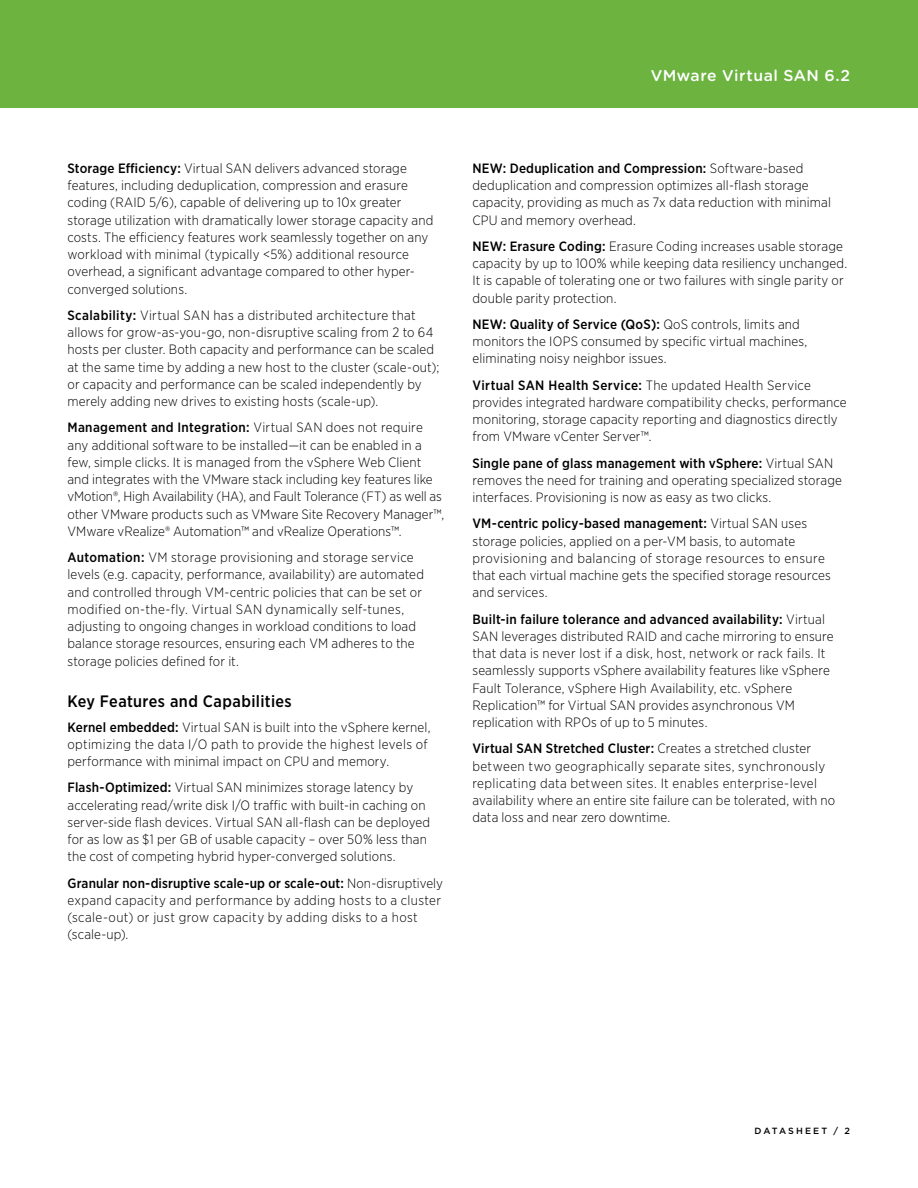
<style>
.page{position:relative;width:918px;height:1188px;background:#fff}
.page>*{position:absolute;margin:0;border:0;box-sizing:border-box;transform-origin:0 0}
.t1{font:500 16.5px "Gotham Narrow";letter-spacing:.025em;color:#000}
.t2{font:500 15.75px "Gotham Rounded";letter-spacing:.03em;color:#fff}
.t3{font:300 13.5px/17.2px "Gotham Narrow";letter-spacing:.01em;color:#000}
.t4{font:500 9px "Gotham";letter-spacing:.235em;color:#000}
.s1{font-weight:500}
</style>
<div class="page">
<div style="left:0;top:0;width:918px;height:108px;background:#6cb33f"></div>
<p class="t2" style="left:651px;top:64px;width:201px">VMware Virtual SAN 6.2</p>
<p class="t3" style="left:68px;top:159px;width:367px"><span class="s1">Storage Efficiency:</span> Virtual SAN delivers advanced storage features, including deduplication, compression and erasure coding (RAID 5/6), capable of delivering up to 10x greater storage utilization with dramatically lower storage capacity and costs. The efficiency features work seamlessly together on any workload with minimal (typically &lt;5%) additional resource overhead, a significant advantage compared to other hyper&shy;converged solutions.</p>
<p class="t3" style="left:68px;top:306px;width:373px"><span class="s1">Scalability:</span> Virtual SAN has a distributed architecture that allows for grow-as-you-go, non-disruptive scaling from 2 to 64 hosts per cluster. Both capacity and performance can be scaled at the same time by adding a new host to the cluster (scale-out); or capacity and performance can be scaled independently by merely adding new drives to existing hosts (scale-up).</p>
<p class="t3" style="left:68px;top:419px;width:378px"><span class="s1">Management and Integration:</span> Virtual SAN does not require any additional software to be installed—it can be enabled in a few, simple clicks. It is managed from the vSphere Web Client and integrates with the VMware stack including key features like vMotion®, High Availability (HA), and Fault Tolerance (FT) as well as other VMware products such as VMware Site Recovery Manager™, VMware vRealize® Automation™ and vRealize Operations™.</p>
<p class="t3" style="left:68px;top:548px;width:358px"><span class="s1">Automation:</span> VM storage provisioning and storage service levels (e.g. capacity, performance, availability) are automated and controlled through VM-centric policies that can be set or modified on-the-fly. Virtual SAN dynamically self-tunes, adjusting to ongoing changes in workload conditions to load balance storage resources, ensuring each VM adheres to the storage policies defined for it.</p>
<p class="t1" style="left:68px;top:691px;width:226px">Key Features and Capabilities</p>
<p class="t3" style="left:68px;top:718px;width:364px"><span class="s1">Kernel embedded:</span> Virtual SAN is built into the vSphere kernel, optimizing the data I/O path to provide the highest levels of performance with minimal impact on CPU and memory.</p>
<p class="t3" style="left:68px;top:779px;width:364px"><span class="s1">Flash-Optimized:</span> Virtual SAN minimizes storage latency by accelerating read/write disk I/O traffic with built-in caching on server-side flash devices. Virtual SAN all-flash can be deployed for as low as $1 per GB of usable capacity – over 50% less than the cost of competing hybrid hyper-converged solutions.</p>
<p class="t3" style="left:68px;top:874px;width:377px"><span class="s1">Granular non-disruptive scale-up or scale-out:</span> Non-disruptively expand capacity and performance by adding hosts to a cluster (scale-out) or just grow capacity by adding disks to a host (scale-up).</p>
<p class="t3" style="left:472px;top:159px;width:360px"><span class="s1">NEW: Deduplication and Compression:</span> Software-based deduplication and compression optimizes all-flash storage capacity, providing as much as 7x data reduction with minimal CPU and memory overhead.</p>
<p class="t3" style="left:472px;top:237px;width:376px"><span class="s1">NEW: Erasure Coding:</span> Erasure Coding increases usable storage capacity by up to 100% while keeping data resiliency unchanged.<br>It is capable of tolerating one or two failures with single parity or double parity protection.</p>
<p class="t3" style="left:472px;top:315px;width:336px"><span class="s1">NEW: Quality of Service (QoS):</span> QoS controls, limits and monitors the IOPS consumed by specific virtual machines, eliminating noisy neighbor issues.</p>
<p class="t3" style="left:472px;top:376px;width:376px"><span class="s1">Virtual SAN Health Service:</span> The updated Health Service provides integrated hardware compatibility checks, performance monitoring, storage capacity reporting and diagnostics directly from VMware vCenter Server™.</p>
<p class="t3" style="left:472px;top:454px;width:371px"><span class="s1">Single pane of glass management with vSphere:</span> Virtual SAN removes the need for training and operating specialized storage interfaces. Provisioning is now as easy as two clicks.</p>
<p class="t3" style="left:472px;top:515px;width:360px"><span class="s1">VM-centric policy-based management:</span> Virtual SAN uses storage policies, applied on a per-VM basis, to automate provisioning and balancing of storage resources to ensure that each virtual machine gets the specified storage resources and services.</p>
<p class="t3" style="left:472px;top:610px;width:363px"><span class="s1">Built-in failure tolerance and advanced availability:</span> Virtual SAN leverages distributed RAID and cache mirroring to ensure that data is never lost if a disk, host, network or rack fails. It seamlessly supports vSphere availability features like vSphere Fault Tolerance, vSphere High Availability, etc. vSphere Replication™ for Virtual SAN provides asynchronous VM replication with RPOs of up to 5 minutes.</p>
<p class="t3" style="left:472px;top:740px;width:364px"><span class="s1">Virtual SAN Stretched Cluster:</span> Creates a stretched cluster between two geographically separate sites, synchronously replicating data between sites. It enables enterprise-level availability where an entire site failure can be tolerated, with no data loss and near zero downtime.</p>
<p class="t4" style="left:755px;top:1125px;width:97px">DATASHEET / 2</p>
</div>
